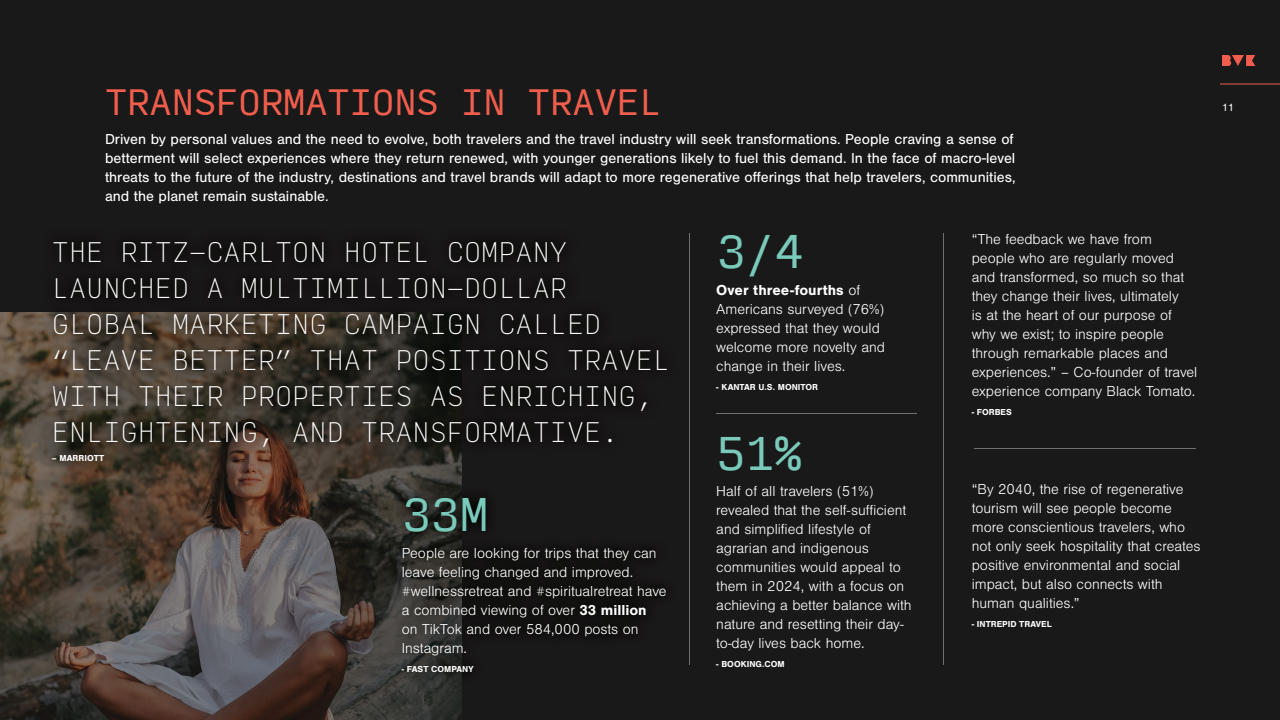
<style>
.page{position:relative;width:1280px;height:720px;background:#1a1919}
.page>*{position:absolute;margin:0;border:0;box-sizing:border-box;transform-origin:0 0}
.t1{font:45px "Input Mono";color:#79caba}
.t2{font:35px "Input Mono";color:#f15e4d}
.t3{font:100 27px/36px "Input Mono";color:#fff}
.t4{font:300 15px/19px "Nimbus San";color:#fff}
.t5{font:15px/19px "Nimbus San";color:#fff}
.t6{font:11px "Nimbus San";color:#fff}
.t7{font:700 9px "Nimbus San";color:#fff}
.s1{font-weight:700}
</style>
<div class="page">
<img style="left:0;top:312px;width:71px;height:408px">
<img style="left:71px;top:477px;width:284px;height:243px">
<img style="left:355px;top:477px;width:107px;height:39px">
<img style="left:355px;top:516px;width:36px;height:204px">
<img style="left:391px;top:685px;width:71px;height:35px">
<hr style="left:690px;top:233px;width:1px;height:432px;background:#726e6e">
<hr style="left:943px;top:233px;width:1px;height:432px;background:#726e6e">
<hr style="left:716px;top:413px;width:201px;height:1px;background:#726e6e">
<img style="left:37px;top:312px;width:425px;height:165px">
<img style="left:390px;top:485px;width:272px;height:200px">
<hr style="left:975px;top:448px;width:221px;height:1px;background:#726e6e">
<hr style="left:1220px;top:84px;width:60px;height:1px;background:#f15e4d">
<svg style="left:1222px;top:55px;width:33px;height:11px"></svg>
<h2 class="t2" style="left:105px;top:70px;width:558px">TRANSFORMATIONS IN TRAVEL</h2>
<p class="t5" style="left:105px;top:130px;width:912px">Driven by personal values and the need to evolve, both travelers and the travel industry will seek transformations. People craving a sense of betterment will select experiences where they return renewed, with younger generations likely to fuel this demand. In the face of macro-level threats to the future of the industry, destinations and travel brands will adapt to more regenerative offerings that help travelers, communities, and the planet remain sustainable.</p>
<h3 class="t3" style="left:52px;top:232px;width:620px">THE RITZ-CARLTON HOTEL COMPANY LAUNCHED A MULTIMILLION-DOLLAR GLOBAL MARKETING CAMPAIGN CALLED “LEAVE BETTER” THAT POSITIONS TRAVEL WITH THEIR PROPERTIES AS ENRICHING, ENLIGHTENING, AND TRANSFORMATIVE.</h3>
<p class="t7" style="left:52px;top:453px;width:54px">– MARRIOTT</p>
<p class="t4" style="left:972px;top:229px;width:227px">“The feedback we have from people who are regularly moved and transformed, so much so that they change their lives, ultimately<br>is at the heart of our purpose of why we exist; to inspire people through remarkable places and experiences.” – Co-founder of travel experience company Black Tomato.</p>
<p class="t7" style="left:972px;top:406px;width:42px">- FORBES</p>
<h1 class="t1" style="left:717px;top:211px;width:87px">3/4</h1>
<p class="t4" style="left:716px;top:281px;width:170px"><span class="s1">Over three-fourths</span> of<br>Americans surveyed (76%) expressed that they would welcome more novelty and change in their lives.</p>
<p class="t7" style="left:716px;top:382px;width:103px">- KANTAR U.S. MONITOR</p>
<h1 class="t1" style="left:717px;top:413px;width:87px">51%</h1>
<p class="t4" style="left:716px;top:482px;width:197px">Half of all travelers (51%) revealed that the self-sufficient and simplified lifestyle of agrarian and indigenous communities would appeal to them in 2024, with a focus on achieving a better balance with nature and resetting their day&shy;to-day lives back home.</p>
<p class="t7" style="left:716px;top:659px;width:70px">- BOOKING.COM</p>
<p class="t4" style="left:972px;top:480px;width:230px">“By 2040, the rise of regenerative tourism will see people become more conscientious travelers, who not only seek hospitality that creates positive environmental and social impact, but also connects with human qualities.”</p>
<p class="t7" style="left:972px;top:619px;width:82px">- INTREPID TRAVEL</p>
<h1 class="t1" style="left:403px;top:473px;width:87px">33M</h1>
<p class="t4" style="left:402px;top:544px;width:266px">People are looking for trips that they can leave feeling changed and improved. #wellnessretreat and #spiritualretreat have a combined viewing of over <span class="s1">33 million<br></span>on TikTok and over 584,000 posts on Instagram.</p>
<p class="t7" style="left:402px;top:664px;width:73px">- FAST COMPANY</p>
<p class="t6" style="left:1222px;top:101px;width:14px">11</p>
</div>
